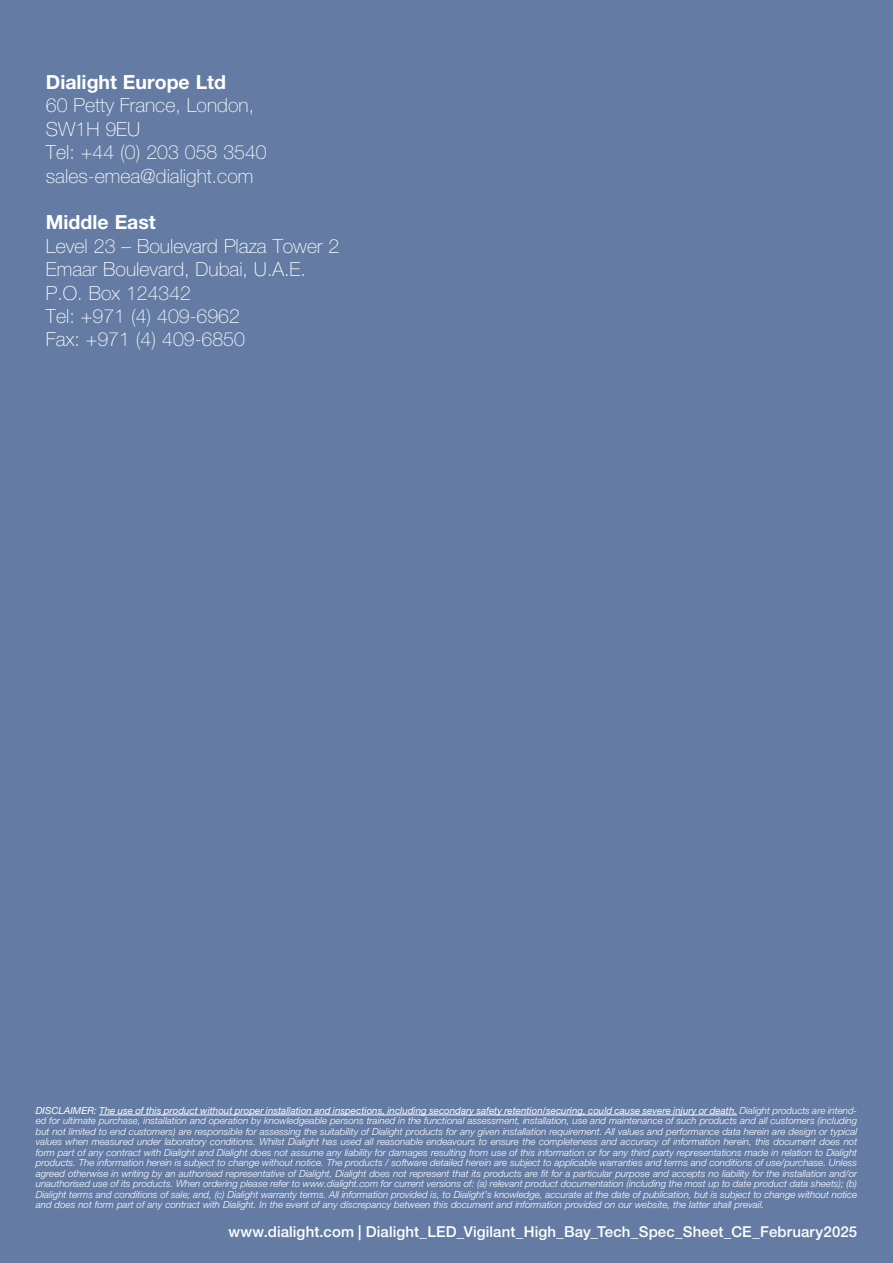
<style>
.page{position:relative;width:893px;height:1263px;background:#647ca4}
.page>*{position:absolute;margin:0;border:0;box-sizing:border-box;transform-origin:0 0}
.t1{font:100 19.5px "Helvetica Neue LT Std";color:#fff}
.t2{font:700 19.5px "Helvetica Neue LT Std";color:#fff}
.t3{font:500 15px "Helvetica Neue LT Std";letter-spacing:.01em;color:#fff}
.t4{font:italic 300 9.75px/10.5px "Helvetica Neue LT Std";color:#fff;text-align:justify}
.s1{font-weight:400}
</style>
<div class="page">
<hr style="left:99px;top:1115px;width:638px;height:1px;background:#fff">
<p class="t2" style="left:46px;top:70px;width:182px">Dialight Europe Ltd</p>
<p class="t1" style="left:46px;top:94px;width:210px">60 Petty France, London,</p>
<p class="t1" style="left:46px;top:118px;width:96px">SW1H 9EU</p>
<p class="t1" style="left:46px;top:141px;width:222px">Tel: +44 (0) 203 058 3540</p>
<p class="t1" style="left:46px;top:165px;width:209px">sales-emea@dialight.com</p>
<p class="t2" style="left:46px;top:210px;width:111px">Middle East</p>
<p class="t1" style="left:46px;top:235px;width:295px">Level 23 – Boulevard Plaza Tower 2</p>
<p class="t1" style="left:46px;top:258px;width:261px">Emaar Boulevard, Dubai, U.A.E.</p>
<p class="t1" style="left:46px;top:282px;width:147px">P.O. Box 124342</p>
<p class="t1" style="left:46px;top:305px;width:196px">Tel: +971 (4) 409-6962</p>
<p class="t1" style="left:46px;top:328px;width:200px">Fax: +971 (4) 409-6850</p>
<p class="t4" style="left:36px;top:1105px;width:823px"><span class="s1">DISCLAIMER: The use of this product without proper installation and inspections, including secondary safety retention/securing, could cause severe injury or death.</span> Dialight products are intend&shy;ed for ultimate purchase, installation and operation by knowledgeable persons trained in the functional assessment, installation, use and maintenance of such products and all customers (including but not limited to end customers) are responsible for assessing the suitability of Dialight products for any given installation requirement. All values and performance data herein are design or typical values when measured under laboratory conditions. Whilst Dialight has used all reasonable endeavours to ensure the completeness and accuracy of information herein, this document does not form part of any contract with Dialight and Dialight does not assume any liability for damages resulting from use of this information or for any third party representations made in relation to Dialight products. The information herein is subject to change without notice. The products / software detailed herein are subject to applicable warranties and terms and conditions of use/purchase. Unless agreed otherwise in writing by an authorised representative of Dialight, Dialight does not represent that its products are fit for a particular purpose and accepts no liability for the installation and/or unauthorised use of its products. When ordering please refer to www.dialight.com for current versions of: (a) relevant product documentation (including the most up to date product data sheets); (b)<br>Dialight terms and conditions of sale; and, (c) Dialight warranty terms. All information provided is, to Dialight’s knowledge, accurate at the date of publication, but is subject to change without notice and does not form part of any contract with Dialight. In the event of any discrepancy between this document and information provided on our website, the latter shall prevail.</p>
<p class="t3" style="left:228px;top:1223px;width:630px">www.dialight.com | Dialight_LED_Vigilant_High_Bay_Tech_Spec_Sheet_CE_February2025</p>
</div>
